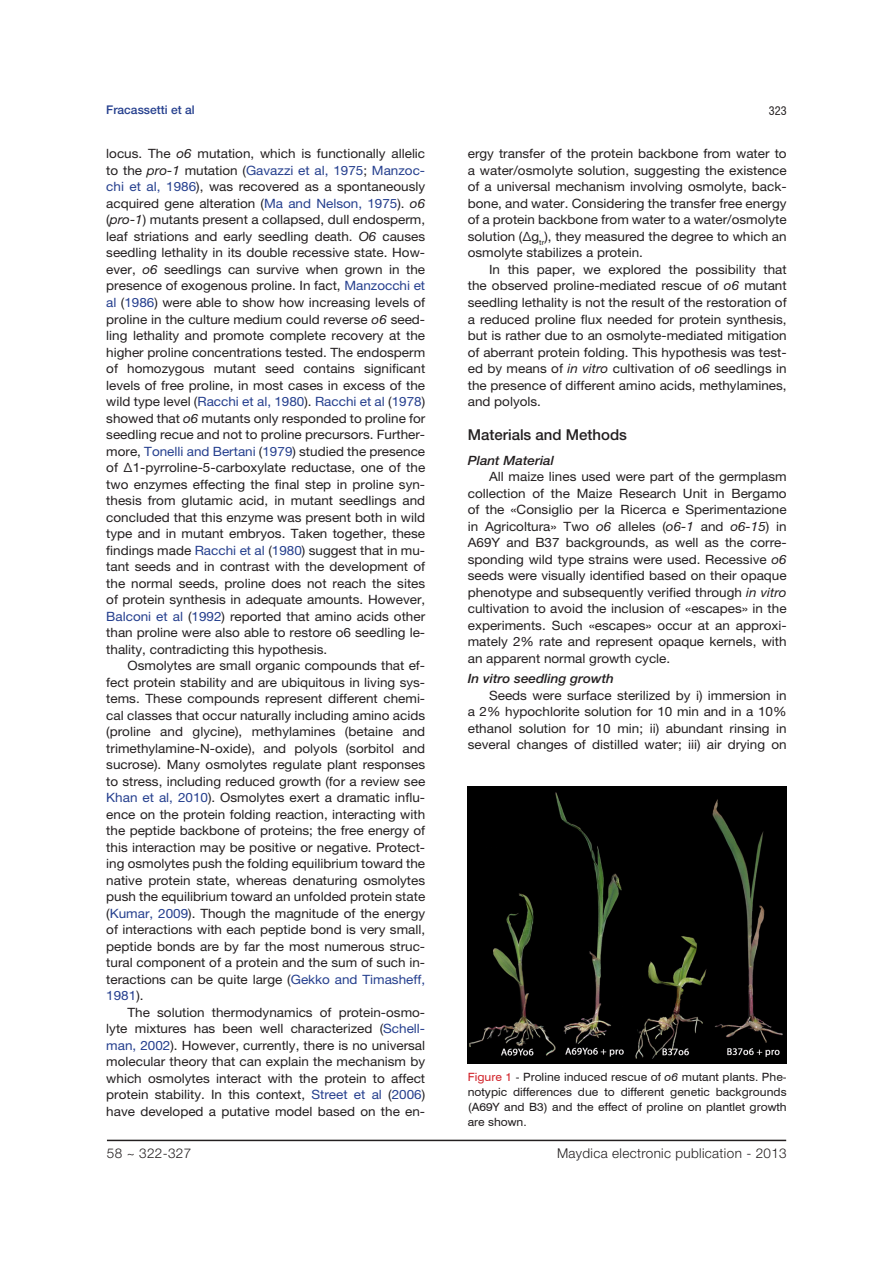
<style>
.page{position:relative;width:893px;height:1263px;background:#fff}
.page>*{position:absolute;margin:0;border:0;box-sizing:border-box;transform-origin:0 0}
.Section_title{font:500 15px "Helvetica Neue LT Pro";color:#231f20}
.t1{font:300 13.5px "Helvetica Neue LT Pro";letter-spacing:.025em;color:#231f20}
.Paragraph{font:12.9px/16.5px "Helvetica Neue LT Pro";color:#231f20;text-align:justify;scale:1.05 1}
.subtitle{font:italic 500 12.9px "Helvetica Neue LT Pro";color:#231f20;scale:1.05 1}
.t2{font:500 12px "Helvetica Neue LT Pro";color:#253f8e}
.figure1{font:11.4px/15px "Swiss 721 BT";color:#231f20;text-align:justify;scale:1.05 1}
.t3{font:condensed 11.4px "Swiss 721 BT";color:#231f20;scale:1.05 1}
.s1{font-style:italic}
.s2{color:#253f8e}
.s3{color:#d1232a}
</style>
<div class="page">
<hr style="left:107px;top:1140px;width:679px;height:1px;background:#231f20">
<img style="left:468px;top:787px;width:319px;height:276px">
<p class="t2" style="left:106px;top:103px;width:90px">Fracassetti et al</p>
<p class="t3" style="left:769px;top:104px;width:19px">323</p>
<p class="Paragraph" style="left:106px;top:145px;width:305px">locus. The <span class="s1">o6</span> mutation, which is functionally allelic to the <span class="s1">pro-1</span> mutation (<span class="s2">Gavazzi et al, 1975</span>; <span class="s2">Manzoc&shy;chi et al, 1986</span>), was recovered as a spontaneously acquired gene alteration (<span class="s2">Ma and Nelson, 1975</span>). <span class="s1">o6 </span>(<span class="s1">pro-1</span>) mutants present a collapsed, dull endosperm, leaf striations and early seedling death. <span class="s1">O6</span> causes seedling lethality in its double recessive state. How&shy;ever, <span class="s1">o6</span> seedlings can survive when grown in the presence of exogenous proline. In fact, <span class="s2">Manzocchi et al</span> (<span class="s2">1986</span>) were able to show how increasing levels of proline in the culture medium could reverse <span class="s1">o6</span> seed&shy;ling lethality and promote complete recovery at the higher proline concentrations tested. The endosperm of homozygous mutant seed contains significant levels of free proline, in most cases in excess of the wild type level (<span class="s2">Racchi et al, 1980</span>). <span class="s2">Racchi et al</span> (<span class="s2">1978</span>) showed that <span class="s1">o6</span> mutants only responded to proline for seedling recue and not to proline precursors. Further&shy;more, <span class="s2">Tonelli and Bertani</span> (<span class="s2">1979</span>) studied the presence of Δ1-pyrroline-5-carboxylate reductase, one of the two enzymes effecting the final step in proline syn&shy;thesis from glutamic acid, in mutant seedlings and concluded that this enzyme was present both in wild type and in mutant embryos. Taken together, these findings made <span class="s2">Racchi et al</span> (<span class="s2">1980</span>) suggest that in mu&shy;tant seeds and in contrast with the development of the normal seeds, proline does not reach the sites of protein synthesis in adequate amounts. However, <span class="s2">Balconi et al</span> (<span class="s2">1992</span>) reported that amino acids other than proline were also able to restore o6 seedling le&shy;thality, contradicting this hypothesis.</p>
<p class="Paragraph" style="left:106px;top:657px;width:305px;text-indent:21px">Osmolytes are small organic compounds that ef&shy;fect protein stability and are ubiquitous in living sys&shy;tems. These compounds represent different chemi&shy;cal classes that occur naturally including amino acids (proline and glycine), methylamines (betaine and trimethylamine-N-oxide), and polyols (sorbitol and sucrose). Many osmolytes regulate plant responses to stress, including reduced growth (for a review see <span class="s2">Khan et al, 2010</span>). Osmolytes exert a dramatic influ&shy;ence on the protein folding reaction, interacting with the peptide backbone of proteins; the free energy of this interaction may be positive or negative. Protect&shy;ing osmolytes push the folding equilibrium toward the native protein state, whereas denaturing osmolytes push the equilibrium toward an unfolded protein state (<span class="s2">Kumar, 2009</span>). Though the magnitude of the energy of interactions with each peptide bond is very small, peptide bonds are by far the most numerous struc&shy;tural component of a protein and the sum of such in&shy;teractions can be quite large (<span class="s2">Gekko and Timasheff, 1981</span>).</p>
<p class="Paragraph" style="left:106px;top:1003px;width:305px;text-indent:21px">The solution thermodynamics of protein-osmo&shy;lyte mixtures has been well characterized (<span class="s2">Schell&shy;man, 2002</span>). However, currently, there is no universal molecular theory that can explain the mechanism by which osmolytes interact with the protein to affect protein stability. In this context, <span class="s2">Street et al</span> (<span class="s2">2006</span>) have developed a putative model based on the en-</p>
<p class="t1" style="left:107px;top:1145px;width:86px">58 ~ 322-327</p>
<p class="Paragraph" style="left:468px;top:145px;width:305px">ergy transfer of the protein backbone from water to a water/osmolyte solution, suggesting the existence of a universal mechanism involving osmolyte, back&shy;bone, and water. Considering the transfer free energy of a protein backbone from water to a water/osmolyte solution (Δg<sub>tr</sub>), they measured the degree to which an osmolyte stabilizes a protein.</p>
<p class="Paragraph" style="left:468px;top:261px;width:305px;text-indent:21px">In this paper, we explored the possibility that the observed proline-mediated rescue of <span class="s1">o6</span> mutant seedling lethality is not the result of the restoration of a reduced proline flux needed for protein synthesis, but is rather due to an osmolyte-mediated mitigation of aberrant protein folding. This hypothesis was test&shy;ed by means of <span class="s1">in vitro</span> cultivation of <span class="s1">o6</span> seedlings in the presence of different amino acids, methylamines, and polyols.</p>
<p class="Section_title" style="left:468px;top:426px;width:161px">Materials and Methods</p>
<p class="subtitle" style="left:468px;top:452px;width:84px">Plant Material</p>
<p class="Paragraph" style="left:468px;top:468px;width:305px;text-indent:21px">All maize lines used were part of the germplasm collection of the Maize Research Unit in Bergamo of the «Consiglio per la Ricerca e Sperimentazione in Agricoltura» Two <span class="s1">o6</span> alleles (<span class="s1">o6-1</span> and <span class="s1">o6-15</span>) in A69Y and B37 backgrounds, as well as the corre&shy;sponding wild type strains were used. Recessive <span class="s1">o6 </span>seeds were visually identified based on their opaque phenotype and subsequently verified through <span class="s1">in vitro </span>cultivation to avoid the inclusion of «escapes» in the experiments. Such «escapes» occur at an approxi&shy;mately 2% rate and represent opaque kernels, with an apparent normal growth cycle.</p>
<p class="subtitle" style="left:468px;top:671px;width:141px">In vitro seedling growth</p>
<p class="Paragraph" style="left:468px;top:687px;width:305px;text-indent:21px">Seeds were surface sterilized by i) immersion in a 2% hypochlorite solution for 10 min and in a 10% ethanol solution for 10 min; ii) abundant rinsing in several changes of distilled water; iii) air drying on</p>
<p class="figure1" style="left:468px;top:1069px;width:305px"><span class="s3">Figure 1</span> - Proline induced rescue of <span class="s1">o6</span> mutant plants. Phe&shy;notypic differences due to different genetic backgrounds (A69Y and B3) and the effect of proline on plantlet growth are shown.</p>
<p class="t1" style="left:557px;top:1145px;width:231px">Maydica electronic publication - 2013</p>
</div>
